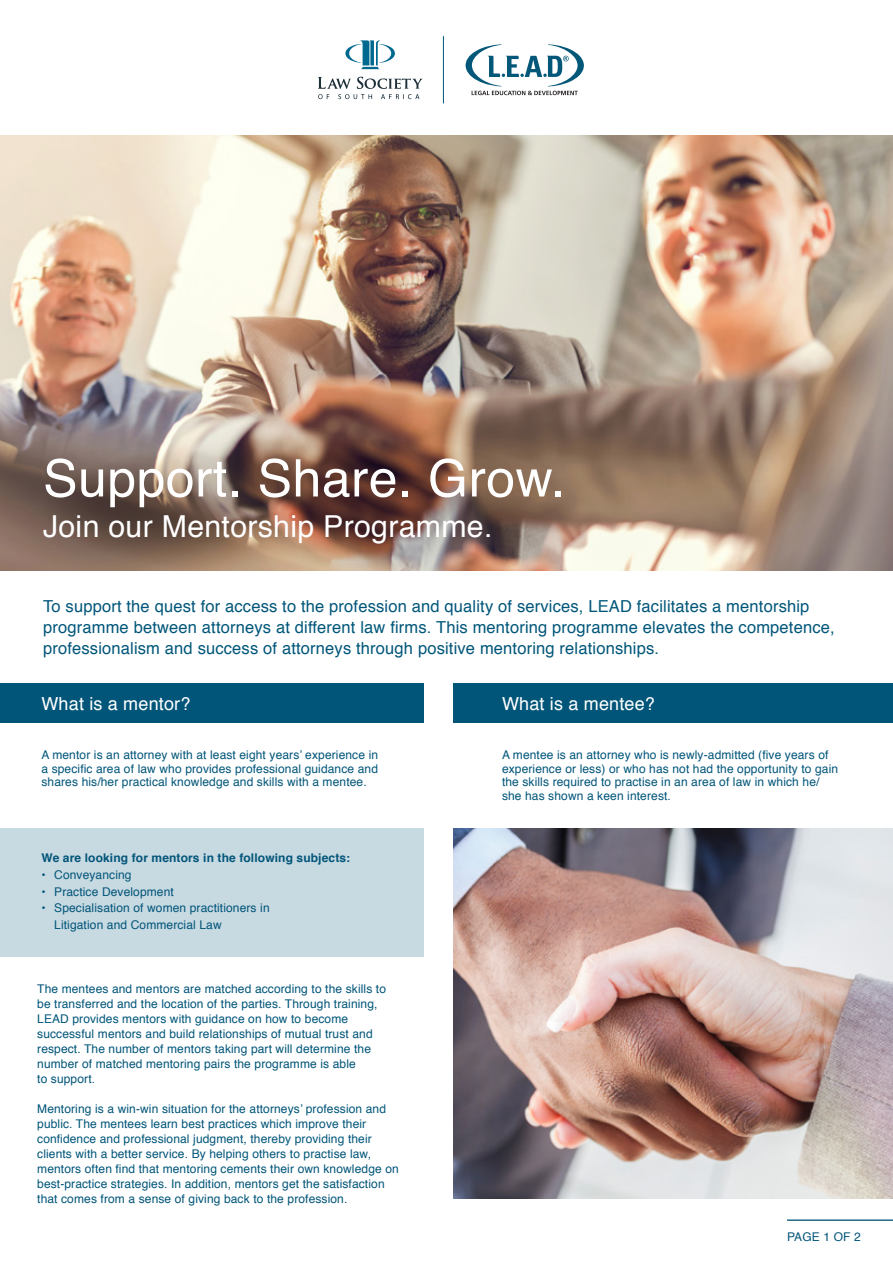
<style>
.page{position:relative;width:893px;height:1263px;background:#fff}
.page>*{position:absolute;margin:0;border:0;box-sizing:border-box;transform-origin:0 0}
.t1{font:51.75px "Helvetica";letter-spacing:.01em;color:#fff}
.t2{font:30.3px "Helvetica";letter-spacing:.01em;color:#fff}
.t3{font:18px "Helvetica";letter-spacing:.01em;color:#fff}
.t4{font:16.5px/21px "Helvetica";letter-spacing:.01em;color:#005679}
.t5{font:12px/15px "Helvetica";letter-spacing:.01em;color:#015579}
.t6{font:700 12px "Helvetica";letter-spacing:.01em;color:#015579}
</style>
<div class="page">
<img style="left:454px;top:828px;width:439px;height:371px">
<div style="left:0;top:828px;width:423px;height:128px;background:#c7d9e1"></div>
<img style="left:0;top:135px;width:893px;height:436px">
<img style="left:42px;top:437px;width:539px;height:134px">
<hr style="left:787px;top:1219px;width:106px;height:2px;background:#015579">
<div style="left:0;top:683px;width:423px;height:39px;background:#015579"></div>
<div style="left:454px;top:683px;width:439px;height:39px;background:#015579"></div>
<hr style="left:443px;top:36px;width:1px;height:67px;background:#015579">
<svg style="left:466px;top:44px;width:118px;height:51px"></svg>
<svg style="left:345px;top:40px;width:50px;height:29px"></svg>
<svg style="left:318px;top:77px;width:105px;height:22px"></svg>
<h1 class="t1" style="left:43px;top:438px;width:523px">Support. Share. Grow.</h1>
<h2 class="t2" style="left:43px;top:503px;width:451px">Join our Mentorship Programme.</h2>
<p class="t4" style="left:43px;top:596px;width:793px">To support the quest for access to the profession and quality of services, LEAD facilitates a mentorship programme between attorneys at different law firms. This mentoring programme elevates the competence, professionalism and success of attorneys through positive mentoring relationships.</p>
<h3 class="t3" style="left:41px;top:689px;width:150px">What is a mentor?</h3>
<p class="t5" style="left:41px;top:749px;width:338px;line-height:13.5px;text-align:justify">A mentor is an attorney with at least eight years’ experience in a specific area of law who provides professional guidance and shares his/her practical knowledge and skills with a mentee.</p>
<p class="t6" style="left:41px;top:848px;width:310px">We are looking for mentors in the following subjects:</p>
<p class="t5" style="left:41px;top:868px;width:92px">• Conveyancing</p>
<p class="t5" style="left:41px;top:884px;width:134px">• Practice Development</p>
<p class="t5" style="left:54px;top:900px;width:217px;line-height:16.5px;text-indent:-13px">• Specialisation of women practitioners in<br>Litigation and Commercial Law</p>
<p class="t5" style="left:37px;top:982px;width:350px">The mentees and mentors are matched according to the skills to be transferred and the location of the parties. Through training, LEAD provides mentors with guidance on how to become successful mentors and build relationships of mutual trust and respect. The number of mentors taking part will determine the number of matched mentoring pairs the programme is able<br>to support.</p>
<p class="t5" style="left:37px;top:1102px;width:363px">Mentoring is a win-win situation for the attorneys’ profession and public. The mentees learn best practices which improve their confidence and professional judgment, thereby providing their clients with a better service. By helping others to practise law, mentors often find that mentoring cements their own knowledge on best-practice strategies. In addition, mentors get the satisfaction that comes from a sense of giving back to the profession.</p>
<h3 class="t3" style="left:502px;top:689px;width:154px">What is a mentee?</h3>
<p class="t5" style="left:502px;top:749px;width:338px;line-height:13.5px">A mentee is an attorney who is newly-admitted (five years of experience or less) or who has not had the opportunity to gain the skills required to practise in an area of law in which he/ she has shown a keen interest.</p>
<p class="t5" style="left:787px;top:1229px;width:75px">PAGE 1 OF 2</p>
</div>
